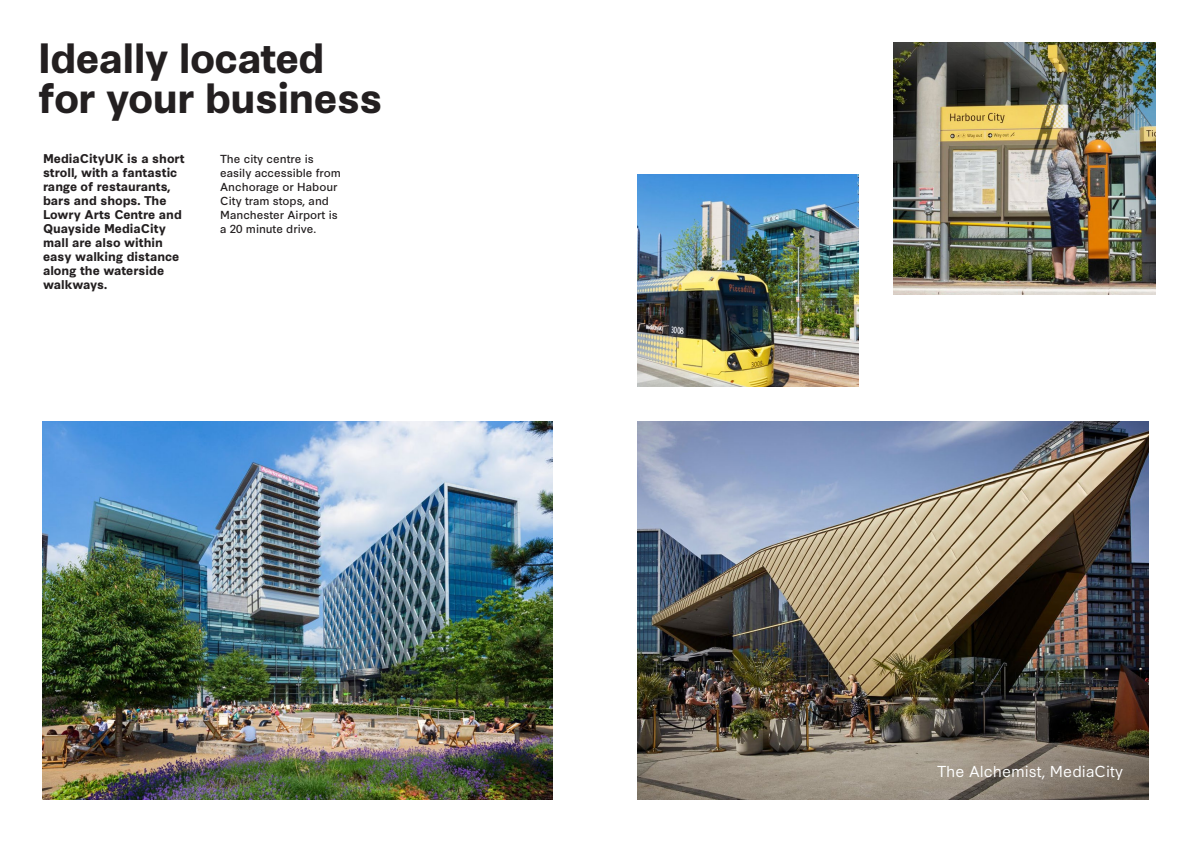
<style>
.page{position:relative;width:1191px;height:842px;background:#fff}
.page>*{position:absolute;margin:0;border:0;box-sizing:border-box;transform-origin:0 0}
.Headline__40pt{font:700 40px/40px "Synthese";letter-spacing:-.02em;color:#231f20}
.t1{font:15px "Synthese";color:#fff}
.t2{font:700 12px/14px "Synthese";color:#231f20}
.t3{font:11px/14px "Synthese";color:#231f20}
</style>
<div class="page">
<img style="left:43px;top:421px;width:510px;height:378px">
<img style="left:637px;top:421px;width:511px;height:378px">
<img style="left:893px;top:43px;width:262px;height:252px">
<img style="left:637px;top:174px;width:221px;height:212px">
<p class="Headline__40pt" style="left:38px;top:35px;width:346px">Ideally located for your business</p>
<p class="t2" style="left:43px;top:151px;width:143px">MediaCityUK is a short stroll, with a fantastic range of restaurants, bars and shops. The<br>Lowry Arts Centre and<br>Quayside MediaCity mall are also within easy walking distance along the waterside walkways.</p>
<p class="t3" style="left:220px;top:150px;width:122px">The city centre is easily accessible from<br>Anchorage or Habour<br>City tram stops, and<br>Manchester Airport is a 20 minute drive.</p>
<p class="t1" style="left:937px;top:759px;width:187px">The Alchemist, MediaCity</p>
</div>
